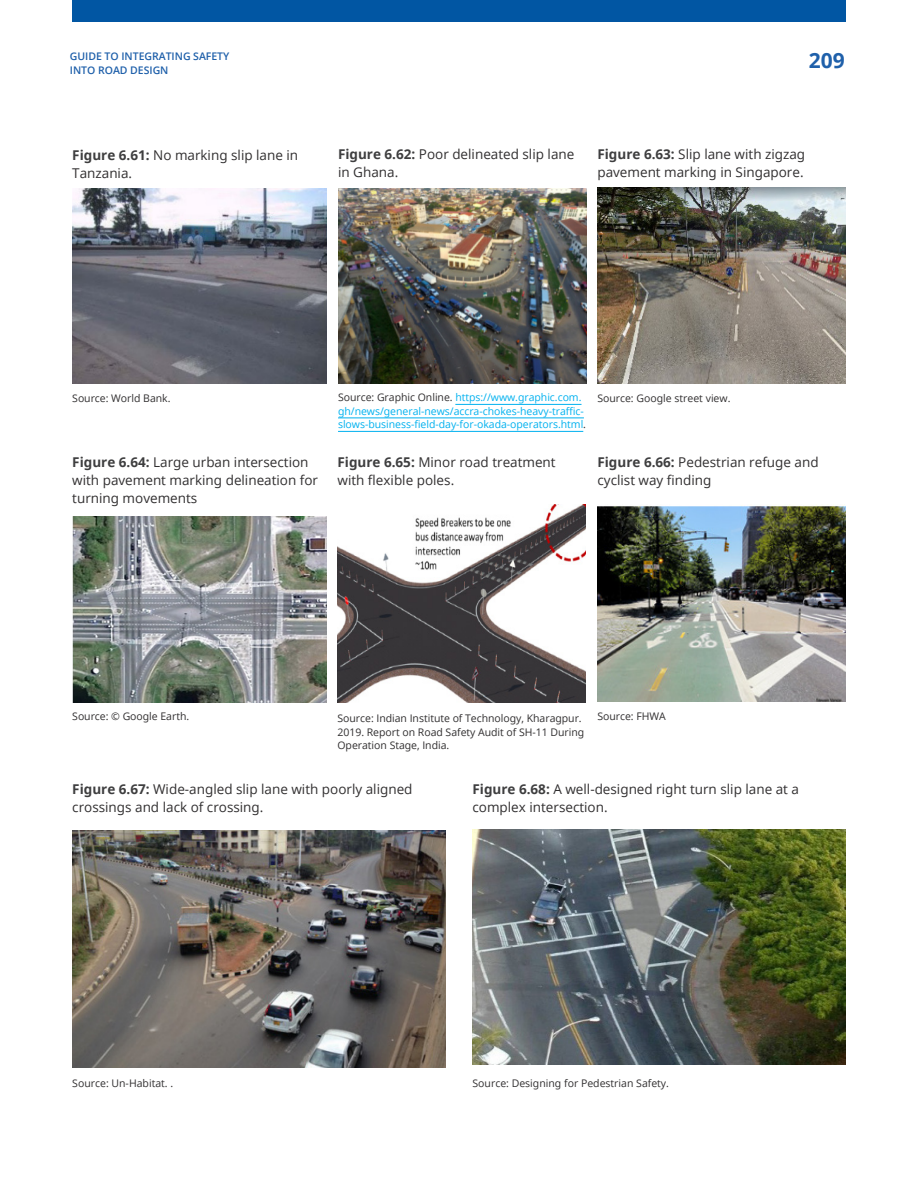
<style>
.page{position:relative;width:918px;height:1188px;background:#fff}
.page>*{position:absolute;margin:0;border:0;box-sizing:border-box;transform-origin:0 0}
.t1{font:700 21px "Open Sans";color:#1f60aa}
.Figure_title{font:13.5px/18px "Open Sans";color:#312f30}
.figure_source{font:10.5px/13.5px "Open Sans";letter-spacing:-.005em;color:#312f30}
.figure_source-2{font:10.5px/13.5px "Open Sans";letter-spacing:-.005em;color:#00b1ef}
.Figure_title-2{font:10.5px "Open Sans";color:#312f30}
.t2{font:600 10.5px/13.5px "Open Sans";letter-spacing:-.005em;color:#1f60aa}
.bodytext{font:10.5px "Open Sans";letter-spacing:-.005em;color:#312f30}
.s1{font-weight:700;color:#3e3e3f}
.s2{color:#312f30}
</style>
<div class="page">
<div style="left:72px;top:0;width:774px;height:22px;background:#0156a3"></div>
<img style="left:72px;top:189px;width:254px;height:195px">
<img style="left:72px;top:517px;width:254px;height:186px">
<hr style="left:455px;top:404px;width:127px;height:1px;background:#00b1ef">
<hr style="left:338px;top:418px;width:246px;height:1px;background:#00b1ef">
<hr style="left:338px;top:431px;width:245px;height:1px;background:#00b1ef">
<img style="left:338px;top:188px;width:248px;height:196px">
<img style="left:338px;top:504px;width:248px;height:199px">
<img style="left:597px;top:188px;width:249px;height:196px">
<img style="left:597px;top:505px;width:249px;height:196px">
<img style="left:472px;top:829px;width:374px;height:235px">
<img style="left:72px;top:830px;width:374px;height:238px">
<p class="t2" style="left:70px;top:50px;width:161px">GUIDE TO INTEGRATING SAFETY<br>INTO ROAD DESIGN</p>
<h1 class="t1" style="left:809px;top:46px;width:37px">209</h1>
<p class="Figure_title" style="left:72px;top:145px;width:227px"><span class="s1">Figure 6.61:</span> No marking slip lane in<br>Tanzania.</p>
<p class="Figure_title" style="left:338px;top:145px;width:238px"><span class="s1">Figure 6.62:</span> Poor delineated slip lane in Ghana.</p>
<p class="Figure_title" style="left:597px;top:145px;width:209px"><span class="s1">Figure 6.63:</span> Slip lane with zigzag pavement marking in Singapore.</p>
<p class="figure_source" style="left:72px;top:391px;width:100px">Source: World Bank.</p>
<p class="Figure_title" style="left:72px;top:453px;width:247px"><span class="s1">Figure 6.64:</span> Large urban intersection with pavement marking delineation for turning movements</p>
<p class="figure_source-2" style="left:338px;top:391px;width:250px"><span class="s2">Source: Graphic Online.</span> https://www.graphic.com. gh/news/general-news/accra-chokes-heavy-traffic&shy;slows-business-field-day-for-okada-operators.html<span class="s2">.</span></p>
<p class="Figure_title" style="left:338px;top:452px;width:220px"><span class="s1">Figure 6.65:</span> Minor road treatment with flexible poles.</p>
<p class="figure_source" style="left:597px;top:391px;width:135px">Source: Google street view.</p>
<p class="Figure_title" style="left:597px;top:453px;width:223px"><span class="s1">Figure 6.66:</span> Pedestrian refuge and cyclist way finding</p>
<p class="figure_source" style="left:72px;top:710px;width:118px">Source: © Google Earth.</p>
<p class="figure_source" style="left:338px;top:711px;width:248px">Source: Indian Institute of Technology, Kharagpur.<br>2019. Report on Road Safety Audit of SH-11 During<br>Operation Stage, India.</p>
<p class="bodytext" style="left:597px;top:709px;width:70px">Source: FHWA</p>
<p class="Figure_title" style="left:72px;top:780px;width:342px"><span class="s1">Figure 6.67:</span> Wide-angled slip lane with poorly aligned crossings and lack of crossing.</p>
<p class="Figure_title" style="left:472px;top:780px;width:328px"><span class="s1">Figure 6.68:</span> A well-designed right turn slip lane at a complex intersection.</p>
<p class="Figure_title-2" style="left:72px;top:1076px;width:102px">Source: Un-Habitat. .</p>
<p class="Figure_title-2" style="left:472px;top:1076px;width:198px">Source: Designing for Pedestrian Safety.</p>
</div>
